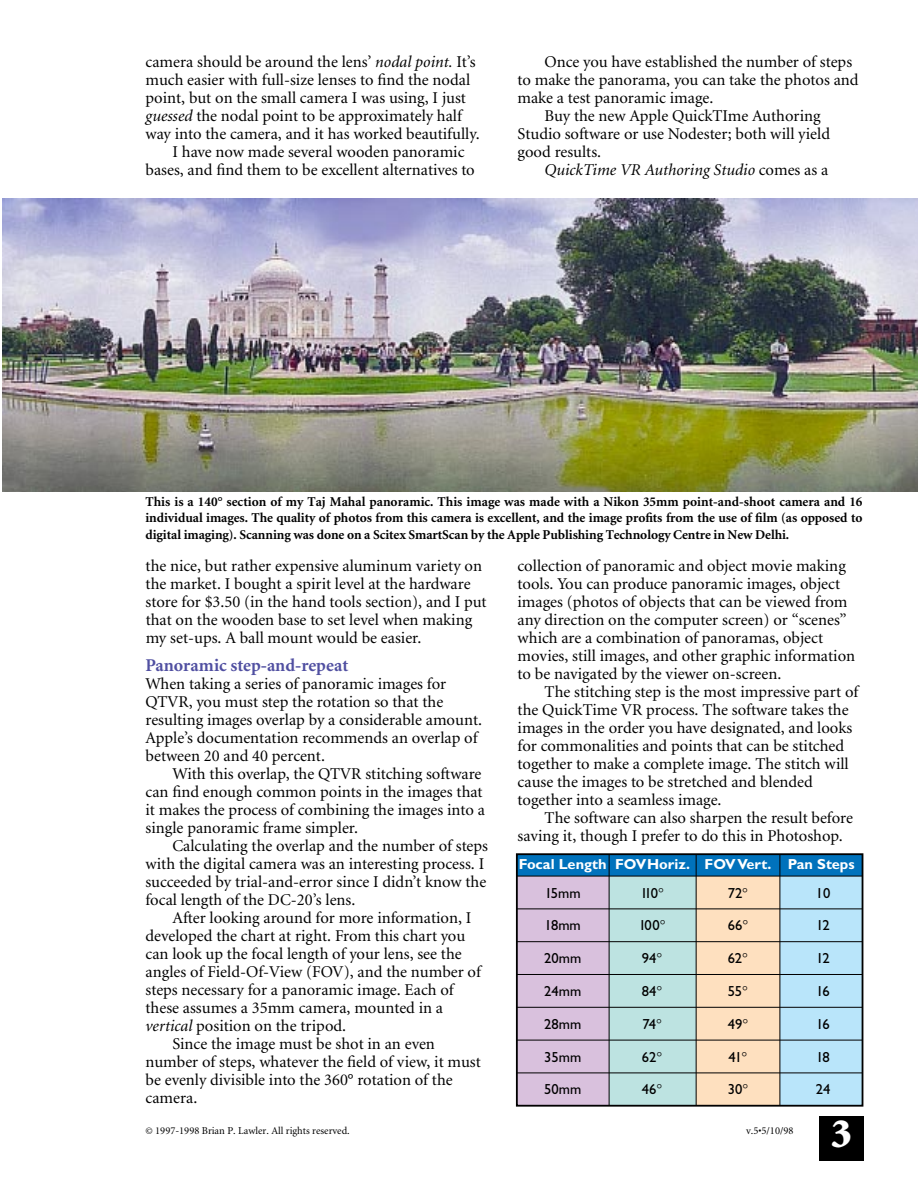
<style>
.page{position:relative;width:918px;height:1188px;background:#fff}
.page>*{position:absolute;margin:0;border:0;box-sizing:border-box;transform-origin:0 0}
.t1{font:900 42px "Minion";color:#fff}
.t2{font:700 18px "Minion";color:#504fa1}
.t3{font:16.5px/18px "Minion";color:#000}
.t4{font:italic 16.5px "Minion";color:#000}
.t5{font:14.55px "Gill Sans";color:#000}
.t6{font:700 14.55px "Gill Sans";color:#fff}
.t7{font:700 13.5px/16.2px "Minion";letter-spacing:-.005em;color:#000;text-align:justify}
.t8{font:10.5px "Minion";color:#000}
.s1{font-style:italic}
.s2{font-style:normal}
</style>
<div class="page">
<div style="left:819px;top:1116px;width:45px;height:45px;background:#000"></div>
<img style="left:2px;top:198px;width:916px;height:294px">
<div style="left:511px;top:853px;width:353px;height:255px;background:linear-gradient(to bottom,#f7f7f7,#f8f8f8)"></div>
<div style="left:517px;top:854px;width:346px;height:22px;background:#0072bc"></div>
<div style="left:609px;top:876px;width:88px;height:230px;background:#bde3e1"></div>
<div style="left:779px;top:876px;width:84px;height:230px;background:#b9e5fa"></div>
<div style="left:696px;top:876px;width:83px;height:230px;background:#fee0bf"></div>
<div style="left:517px;top:876px;width:92px;height:230px;background:#d9c1dd"></div>
<div style="left:516px;top:853px;width:347px;height:254px;border:2px solid #000"></div>
<hr style="left:609px;top:854px;width:1px;height:252px;background:#000">
<hr style="left:696px;top:854px;width:1px;height:252px;background:#000">
<hr style="left:779px;top:854px;width:1px;height:252px;background:#000">
<hr style="left:517px;top:876px;width:346px;height:1px;background:#000">
<hr style="left:517px;top:908px;width:346px;height:1px;background:#000">
<hr style="left:517px;top:941px;width:346px;height:1px;background:#000">
<hr style="left:517px;top:974px;width:346px;height:1px;background:#000">
<hr style="left:517px;top:1007px;width:346px;height:1px;background:#000">
<hr style="left:517px;top:1040px;width:346px;height:1px;background:#000">
<hr style="left:517px;top:1072px;width:346px;height:1px;background:#000">
<p class="t3" style="left:146px;top:54px;width:332px">camera should be around the lens’ <span class="s1">nodal point.</span> It’s</p>
<p class="t3" style="left:146px;top:72px;width:326px">much easier with full-size lenses to find the nodal</p>
<p class="t3" style="left:146px;top:90px;width:322px">point, but on the small camera I was using, I just</p>
<p class="t3" style="left:146px;top:108px;width:318px"><span class="s1">guessed</span> the nodal point to be approximately half</p>
<p class="t3" style="left:146px;top:126px;width:336px">way into the camera, and it has worked beautifully.</p>
<p class="t3" style="left:173px;top:144px;width:294px">I have now made several wooden panoramic</p>
<p class="t3" style="left:146px;top:162px;width:331px">bases, and find them to be excellent alternatives to</p>
<p class="t3" style="left:545px;top:54px;width:309px">Once you have established the number of steps</p>
<p class="t3" style="left:518px;top:72px;width:343px">to make the panorama, you can take the photos and</p>
<p class="t3" style="left:518px;top:90px;width:197px">make a test panoramic image.</p>
<p class="t3" style="left:545px;top:108px;width:278px">Buy the new Apple QuickTIme Authoring</p>
<p class="t3" style="left:518px;top:126px;width:314px">Studio software or use Nodester; both will yield</p>
<p class="t3" style="left:518px;top:144px;width:85px">good results.</p>
<p class="t4" style="left:545px;top:164px;width:285px">QuickTime VR Authoring Studio <span class="s2">comes as a</span></p>
<p class="t7" style="left:146px;top:495px;width:719px">This is a 140° section of my Taj Mahal panoramic. This image was made with a Nikon 35mm point-and-shoot camera and 16 individual images. The quality of photos from this camera is excellent, and the image profits from the use of film (as opposed to digital imaging). Scanning was done on a Scitex SmartScan by the Apple Publishing Technology Centre in New Delhi.</p>
<p class="t3" style="left:146px;top:558px;width:343px">the nice, but rather expensive aluminum variety on the market. I bought a spirit level at the hardware store for $3.50 (in the hand tools section), and I put that on the wooden base to set level when making my set-ups. A ball mount would be easier.</p>
<p class="t2" style="left:146px;top:658px;width:204px">Panoramic step-and-repeat</p>
<p class="t3" style="left:145px;top:676px;width:338px">When taking a series of panoramic images for QTVR, you must step the rotation so that the resulting images overlap by a considerable amount.<br>Apple’s documentation recommends an overlap of between 20 and 40 percent.</p>
<p class="t3" style="left:145px;top:766px;width:341px;text-indent:27px">With this overlap, the QTVR stitching software can find enough common points in the images that it makes the process of combining the images into a single panoramic frame simpler.</p>
<p class="t3" style="left:145px;top:838px;width:344px;text-indent:27px">Calculating the overlap and the number of steps with the digital camera was an interesting process. I succeeded by trial-and-error since I didn’t know the focal length of the DC-20’s lens.</p>
<p class="t3" style="left:172px;top:910px;width:300px">After looking around for more information, I</p>
<p class="t3" style="left:146px;top:928px;width:321px">developed the chart at right. From this chart you</p>
<p class="t3" style="left:146px;top:946px;width:318px">can look up the focal length of your lens, see the</p>
<p class="t3" style="left:146px;top:964px;width:337px">angles of Field-Of-View (FOV), and the number of</p>
<p class="t3" style="left:146px;top:982px;width:310px">steps necessary for a panoramic image. Each of</p>
<p class="t3" style="left:146px;top:1000px;width:299px">these assumes a 35mm camera, mounted in a</p>
<p class="t3" style="left:146px;top:1018px;width:202px"><span class="s1">vertical</span> position on the tripod.</p>
<p class="t3" style="left:173px;top:1036px;width:264px">Since the image must be shot in an even</p>
<p class="t3" style="left:146px;top:1054px;width:337px">number of steps, whatever the field of view, it must</p>
<p class="t3" style="left:146px;top:1072px;width:309px">be evenly divisible into the 360° rotation of the</p>
<p class="t3" style="left:146px;top:1090px;width:53px">camera.</p>
<p class="t3" style="left:518px;top:558px;width:339px">collection of panoramic and object movie making tools. You can produce panoramic images, object images (photos of objects that can be viewed from any direction on the computer screen) or “scenes” which are a combination of panoramas, object movies, still images, and other graphic information to be navigated by the viewer on-screen.</p>
<p class="t3" style="left:518px;top:684px;width:342px;text-indent:27px">The stitching step is the most impressive part of the QuickTime VR process. The software takes the images in the order you have designated, and looks for commonalities and points that can be stitched together to make a complete image. The stitch will cause the images to be stretched and blended together into a seamless image.</p>
<p class="t3" style="left:518px;top:810px;width:337px;text-indent:27px">The software can also sharpen the result before saving it, though I prefer to do this in Photoshop.</p>
<p class="t6" style="left:519px;top:860px;width:337px">Focal Length FOV Horiz. FOV Vert. Pan Steps</p>
<p class="t5" style="left:545px;top:888px;width:37px">15mm</p>
<p class="t5" style="left:640px;top:888px;width:19px">110</p>
<p class="t5" style="left:728px;top:888px;width:16px">72</p>
<p class="t5" style="left:545px;top:921px;width:38px">18mm</p>
<p class="t5" style="left:639px;top:921px;width:22px">100</p>
<p class="t5" style="left:728px;top:921px;width:16px">66</p>
<p class="t5" style="left:544px;top:953px;width:39px">20mm</p>
<p class="t5" style="left:642px;top:953px;width:16px">94</p>
<p class="t5" style="left:728px;top:953px;width:16px">62</p>
<p class="t5" style="left:544px;top:986px;width:39px">24mm</p>
<p class="t5" style="left:642px;top:986px;width:16px">84</p>
<p class="t5" style="left:728px;top:986px;width:16px">55</p>
<p class="t5" style="left:544px;top:1019px;width:39px">28mm</p>
<p class="t5" style="left:642px;top:1019px;width:15px">74</p>
<p class="t5" style="left:728px;top:1019px;width:16px">49</p>
<p class="t5" style="left:544px;top:1052px;width:39px">35mm</p>
<p class="t5" style="left:642px;top:1052px;width:16px">62</p>
<p class="t5" style="left:729px;top:1052px;width:15px">41</p>
<p class="t5" style="left:544px;top:1085px;width:39px">50mm</p>
<p class="t5" style="left:642px;top:1085px;width:16px">46</p>
<p class="t5" style="left:728px;top:1085px;width:16px">30</p>
<p class="t5" style="left:816px;top:888px;width:16px">10</p>
<p class="t5" style="left:816px;top:921px;width:15px">12</p>
<p class="t5" style="left:816px;top:953px;width:15px">12</p>
<p class="t5" style="left:816px;top:986px;width:15px">16</p>
<p class="t5" style="left:816px;top:1019px;width:15px">16</p>
<p class="t5" style="left:816px;top:1052px;width:15px">18</p>
<p class="t5" style="left:816px;top:1085px;width:16px">24</p>
<p class="t8" style="left:146px;top:1127px;width:206px">© 1997-1998 Brian P. Lawler. All rights reserved.</p>
<p class="t8" style="left:746px;top:1127px;width:49px">v.5•5/10/98</p>
<h1 class="t1" style="left:831px;top:1117px;width:22px">3</h1>
</div>
